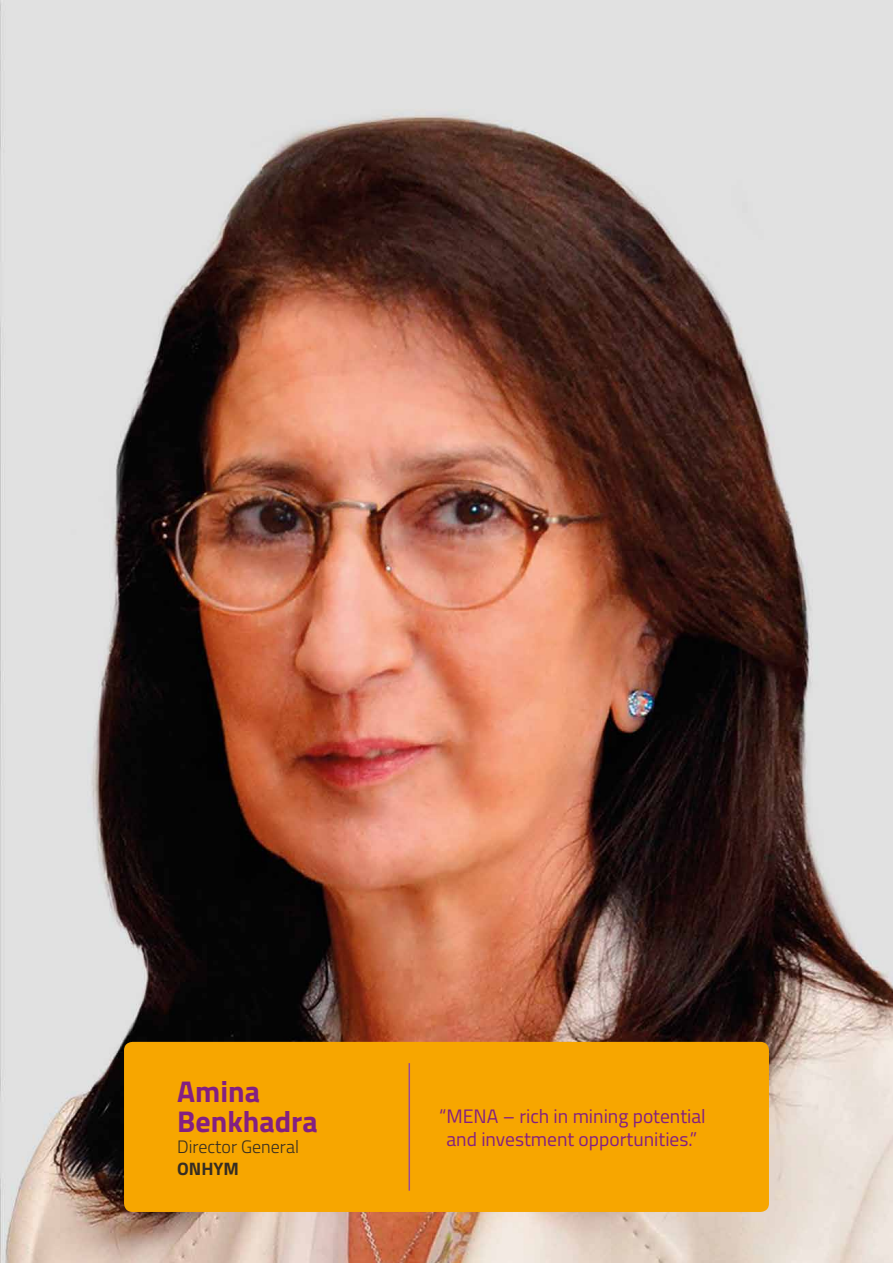
<style>
.page{position:relative;width:893px;height:1263px;background:#fff}
.page>*{position:absolute;margin:0;border:0;box-sizing:border-box;transform-origin:0 0}
.t1{font:700 30px/30px "Titillium";color:#831f82}
.t2{font:19.5px/23.4px "Titillium";color:#831f82;text-align:center}
.t3{font:300 18px "Titillium";color:#362d23}
.t4{font:700 18px "Titillium";color:#362d23}
</style>
<div class="page">
<img style="left:0;top:0;width:893px;height:1263px">
<div style="left:124px;top:1042px;width:645px;height:170px;background:#f7a600;border-radius:9px"></div>
<hr style="left:409px;top:1063px;width:1px;height:128px;background:#994b97">
<h1 class="t1" style="left:177px;top:1074px;width:142px">Amina<br>Benkhadra</h1>
<p class="t3" style="left:177px;top:1134px;width:123px">Director General</p>
<p class="t4" style="left:177px;top:1155px;width:63px">ONHYM</p>
<p class="t2" style="left:439px;top:1103px;width:268px">“MENA – rich in mining potential and investment opportunities.”</p>
</div>
